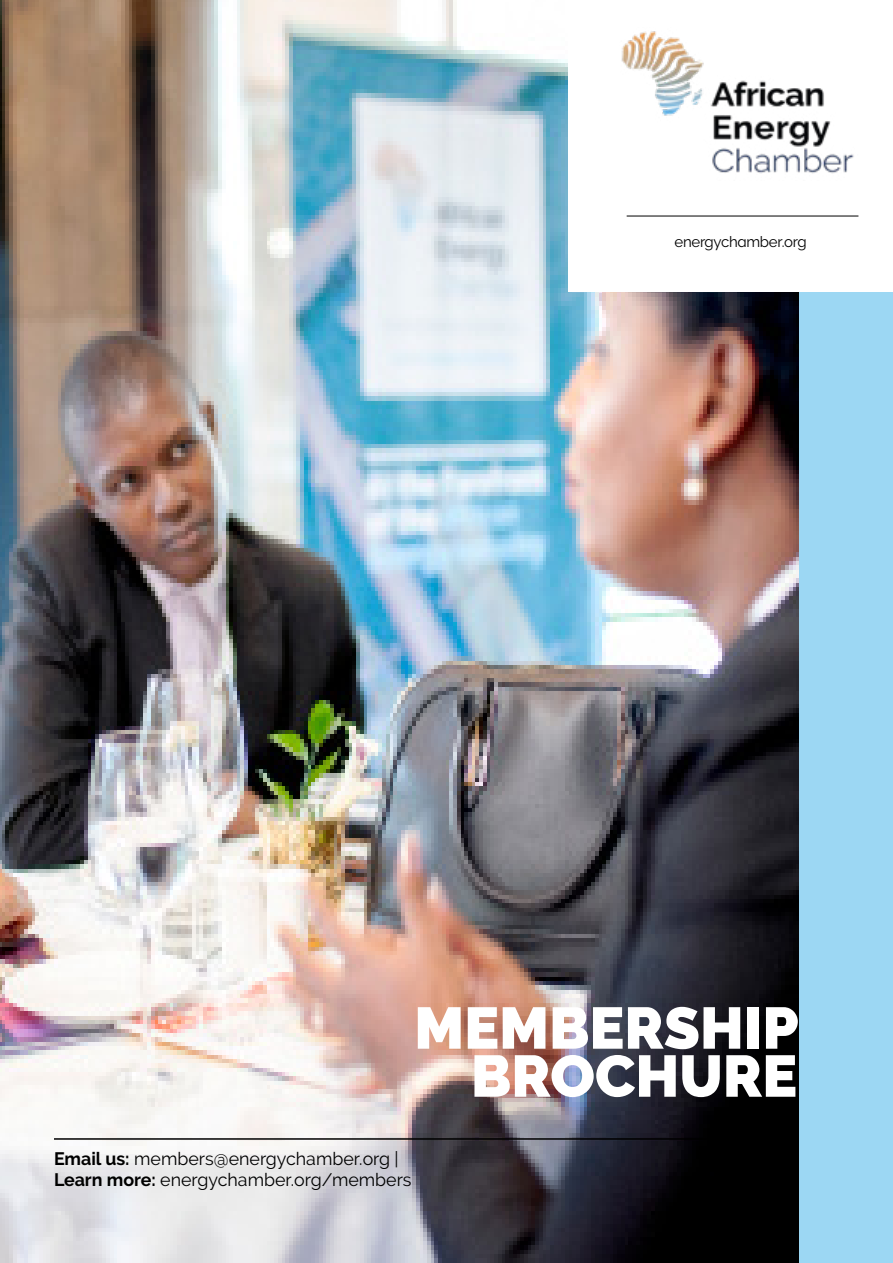
<style>
.page{position:relative;width:893px;height:1263px;background:#fff}
.page>*{position:absolute;margin:0;border:0;box-sizing:border-box;transform-origin:0 0}
.t1{font:900 58.5px/48px "Raleway";color:#fff;text-align:right}
.t2{font:18px/21.6px "Raleway";color:#000}
.t3{font:15px "Raleway";letter-spacing:-.02em;color:#000}
.s1{font-weight:700}
</style>
<div class="page">
<img style="left:0;top:0;width:799px;height:1263px">
<div style="left:799px;top:0;width:94px;height:1263px;background:#9cd7f3"></div>
<div style="left:569px;top:0;width:324px;height:291px;background:#fff"></div>
<img style="left:621px;top:31px;width:233px;height:143px">
<hr style="left:627px;top:216px;width:231px;height:1px;background:#000">
<hr style="left:54px;top:1138px;width:685px;height:2px;background:#000">
<p class="t3" style="left:674px;top:233px;width:134px">energychamber.org</p>
<h1 class="t1" style="left:414px;top:1004px;width:386px">MEMBERSHIP<br>BROCHURE</h1>
<p class="t2" style="left:54px;top:1147px;width:359px"><span class="s1">Email us:</span> members@energychamber.org |<br><span class="s1">Learn more:</span> energychamber.org/members</p>
</div>
